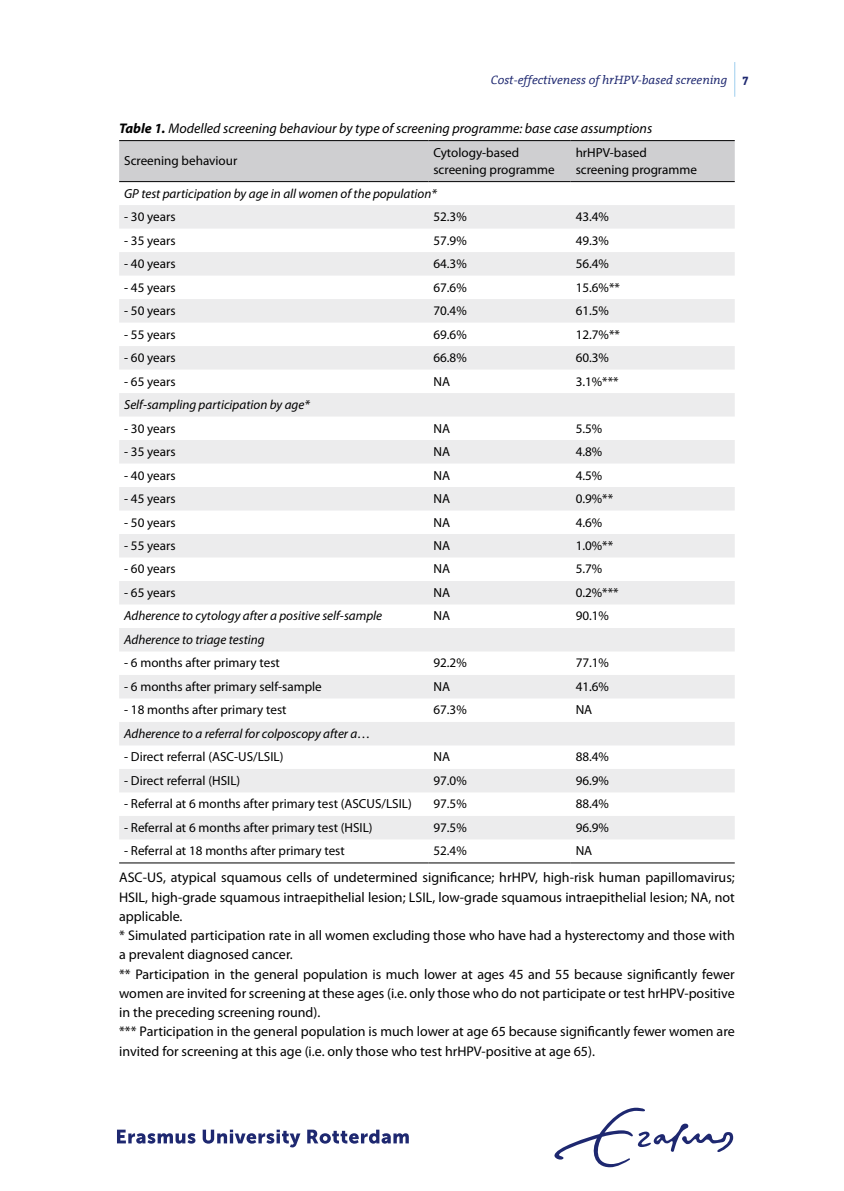
<style>
.page{position:relative;width:844px;height:1191px;background:#fff}
.page>*{position:absolute;margin:0;border:0;box-sizing:border-box;transform-origin:0 0}
.t1{font:14px/19.2px "Myriad Pro";color:#000}
.t2{font:italic 14px "Myriad Pro";color:#000}
.t3{font:13.12px/17.5px "Myriad Pro";color:#000}
.t4{font:italic 13.12px "Myriad Pro";color:#000}
.t5{font:italic 12.25px "The Serif Office";color:#1e2870}
.s1{font-weight:700;font-style:normal}
.s2{font-weight:700}
</style>
<div class="page">
<div style="left:119px;top:141px;width:615px;height:40px;background:#cfcfd1"></div>
<svg style="left:119px;top:205px;width:615px;height:634px;fill:#ededee"></svg>
<hr style="left:119px;top:140px;width:309px;height:1px;background:#000">
<hr style="left:428px;top:140px;width:142px;height:1px;background:#000">
<hr style="left:570px;top:140px;width:164px;height:1px;background:#000">
<hr style="left:119px;top:181px;width:309px;height:1px;background:#000">
<hr style="left:428px;top:181px;width:142px;height:1px;background:#000">
<hr style="left:570px;top:181px;width:164px;height:1px;background:#000">
<hr style="left:119px;top:862px;width:309px;height:1px;background:#000">
<hr style="left:428px;top:862px;width:142px;height:1px;background:#000">
<hr style="left:570px;top:862px;width:164px;height:1px;background:#000">
<svg style="left:117px;top:1129px;width:78px;height:14px"></svg>
<svg style="left:203px;top:1129px;width:97px;height:18px"></svg>
<svg style="left:307px;top:1129px;width:101px;height:14px"></svg>
<svg style="left:554px;top:1107px;width:179px;height:60px"></svg>
<hr style="left:734px;top:62px;width:1px;height:35px;background:#9fceee">
<p class="t5" style="left:490px;top:73px;width:259px">Cost-effectiveness of hrHPV-based screening <span class="s1">7</span></p>
<p class="t2" style="left:119px;top:120px;width:534px"><span class="s2">Table 1.</span> Modelled screening behaviour by type of screening programme: base case assumptions</p>
<p class="t3" style="left:124px;top:152px;width:115px">Screening behaviour</p>
<p class="t3" style="left:433px;top:143px;width:123px">Cytology-based screening programme</p>
<p class="t3" style="left:575px;top:143px;width:123px">hrHPV-based screening programme</p>
<p class="t4" style="left:124px;top:185px;width:314px">GP test participation by age in all women of the population*</p>
<p class="t3" style="left:124px;top:208px;width:53px">- 30 years</p>
<p class="t3" style="left:433px;top:208px;width:35px">52.3%</p>
<p class="t3" style="left:575px;top:208px;width:35px">43.4%</p>
<p class="t3" style="left:124px;top:231px;width:53px">- 35 years</p>
<p class="t3" style="left:433px;top:231px;width:35px">57.9%</p>
<p class="t3" style="left:575px;top:231px;width:35px">49.3%</p>
<p class="t3" style="left:124px;top:255px;width:53px">- 40 years</p>
<p class="t3" style="left:433px;top:255px;width:35px">64.3%</p>
<p class="t3" style="left:575px;top:255px;width:35px">56.4%</p>
<p class="t3" style="left:124px;top:278px;width:53px">- 45 years</p>
<p class="t3" style="left:433px;top:278px;width:35px">67.6%</p>
<p class="t3" style="left:575px;top:278px;width:46px">15.6%**</p>
<p class="t3" style="left:124px;top:302px;width:53px">- 50 years</p>
<p class="t3" style="left:433px;top:302px;width:35px">70.4%</p>
<p class="t3" style="left:575px;top:302px;width:35px">61.5%</p>
<p class="t3" style="left:124px;top:325px;width:53px">- 55 years</p>
<p class="t3" style="left:433px;top:325px;width:35px">69.6%</p>
<p class="t3" style="left:575px;top:325px;width:46px">12.7%**</p>
<p class="t3" style="left:124px;top:349px;width:53px">- 60 years</p>
<p class="t3" style="left:433px;top:349px;width:35px">66.8%</p>
<p class="t3" style="left:575px;top:349px;width:35px">60.3%</p>
<p class="t3" style="left:124px;top:372px;width:53px">- 65 years</p>
<p class="t3" style="left:433px;top:372px;width:18px">NA</p>
<p class="t3" style="left:575px;top:372px;width:44px">3.1%***</p>
<p class="t4" style="left:124px;top:396px;width:187px">Self-sampling participation by age*</p>
<p class="t3" style="left:124px;top:419px;width:53px">- 30 years</p>
<p class="t3" style="left:433px;top:419px;width:18px">NA</p>
<p class="t3" style="left:575px;top:419px;width:28px">5.5%</p>
<p class="t3" style="left:124px;top:443px;width:53px">- 35 years</p>
<p class="t3" style="left:433px;top:443px;width:18px">NA</p>
<p class="t3" style="left:575px;top:443px;width:28px">4.8%</p>
<p class="t3" style="left:124px;top:466px;width:53px">- 40 years</p>
<p class="t3" style="left:433px;top:466px;width:18px">NA</p>
<p class="t3" style="left:575px;top:466px;width:28px">4.5%</p>
<p class="t3" style="left:124px;top:489px;width:53px">- 45 years</p>
<p class="t3" style="left:433px;top:489px;width:18px">NA</p>
<p class="t3" style="left:575px;top:489px;width:39px">0.9%**</p>
<p class="t3" style="left:124px;top:513px;width:53px">- 50 years</p>
<p class="t3" style="left:433px;top:513px;width:18px">NA</p>
<p class="t3" style="left:575px;top:513px;width:28px">4.6%</p>
<p class="t3" style="left:124px;top:536px;width:53px">- 55 years</p>
<p class="t3" style="left:433px;top:536px;width:18px">NA</p>
<p class="t3" style="left:575px;top:536px;width:39px">1.0%**</p>
<p class="t3" style="left:124px;top:560px;width:53px">- 60 years</p>
<p class="t3" style="left:433px;top:560px;width:18px">NA</p>
<p class="t3" style="left:575px;top:560px;width:28px">5.7%</p>
<p class="t3" style="left:124px;top:583px;width:53px">- 65 years</p>
<p class="t3" style="left:433px;top:583px;width:18px">NA</p>
<p class="t3" style="left:575px;top:583px;width:44px">0.2%***</p>
<p class="t4" style="left:124px;top:608px;width:259px">Adherence to cytology after a positive self-sample</p>
<p class="t3" style="left:433px;top:607px;width:18px">NA</p>
<p class="t3" style="left:575px;top:607px;width:35px">90.1%</p>
<p class="t4" style="left:124px;top:631px;width:142px">Adherence to triage testing</p>
<p class="t3" style="left:124px;top:654px;width:157px">- 6 months after primary test</p>
<p class="t3" style="left:433px;top:654px;width:35px">92.2%</p>
<p class="t3" style="left:575px;top:654px;width:35px">77.1%</p>
<p class="t3" style="left:124px;top:677px;width:199px">- 6 months after primary self-sample</p>
<p class="t3" style="left:433px;top:677px;width:18px">NA</p>
<p class="t3" style="left:575px;top:677px;width:35px">41.6%</p>
<p class="t3" style="left:124px;top:701px;width:164px">- 18 months after primary test</p>
<p class="t3" style="left:433px;top:701px;width:35px">67.3%</p>
<p class="t3" style="left:575px;top:701px;width:18px">NA</p>
<p class="t4" style="left:124px;top:725px;width:248px">Adherence to a referral for colposcopy after a…</p>
<p class="t3" style="left:124px;top:748px;width:161px">- Direct referral (ASC-US/LSIL)</p>
<p class="t3" style="left:433px;top:748px;width:18px">NA</p>
<p class="t3" style="left:575px;top:748px;width:35px">88.4%</p>
<p class="t3" style="left:124px;top:771px;width:118px">- Direct referral (HSIL)</p>
<p class="t3" style="left:433px;top:771px;width:35px">97.0%</p>
<p class="t3" style="left:575px;top:771px;width:35px">96.9%</p>
<p class="t3" style="left:124px;top:795px;width:289px">- Referral at 6 months after primary test (ASCUS/LSIL)</p>
<p class="t3" style="left:433px;top:795px;width:35px">97.5%</p>
<p class="t3" style="left:575px;top:795px;width:35px">88.4%</p>
<p class="t3" style="left:124px;top:818px;width:250px">- Referral at 6 months after primary test (HSIL)</p>
<p class="t3" style="left:433px;top:818px;width:35px">97.5%</p>
<p class="t3" style="left:575px;top:818px;width:35px">96.9%</p>
<p class="t3" style="left:124px;top:842px;width:222px">- Referral at 18 months after primary test</p>
<p class="t3" style="left:433px;top:842px;width:35px">52.4%</p>
<p class="t3" style="left:575px;top:842px;width:18px">NA</p>
<p class="t1" style="left:119px;top:868px;width:617px">ASC-US, atypical squamous cells of undetermined significance; hrHPV, high-risk human papillomavirus; HSIL, high-grade squamous intraepithelial lesion; LSIL, low-grade squamous intraepithelial lesion; NA, not applicable.<br>* Simulated participation rate in all women excluding those who have had a hysterectomy and those with a prevalent diagnosed cancer.<br>** Participation in the general population is much lower at ages 45 and 55 because significantly fewer women are invited for screening at these ages (i.e. only those who do not participate or test hrHPV-positive in the preceding screening round).<br>*** Participation in the general population is much lower at age 65 because significantly fewer women are invited for screening at this age (i.e. only those who test hrHPV-positive at age 65).</p>
</div>
